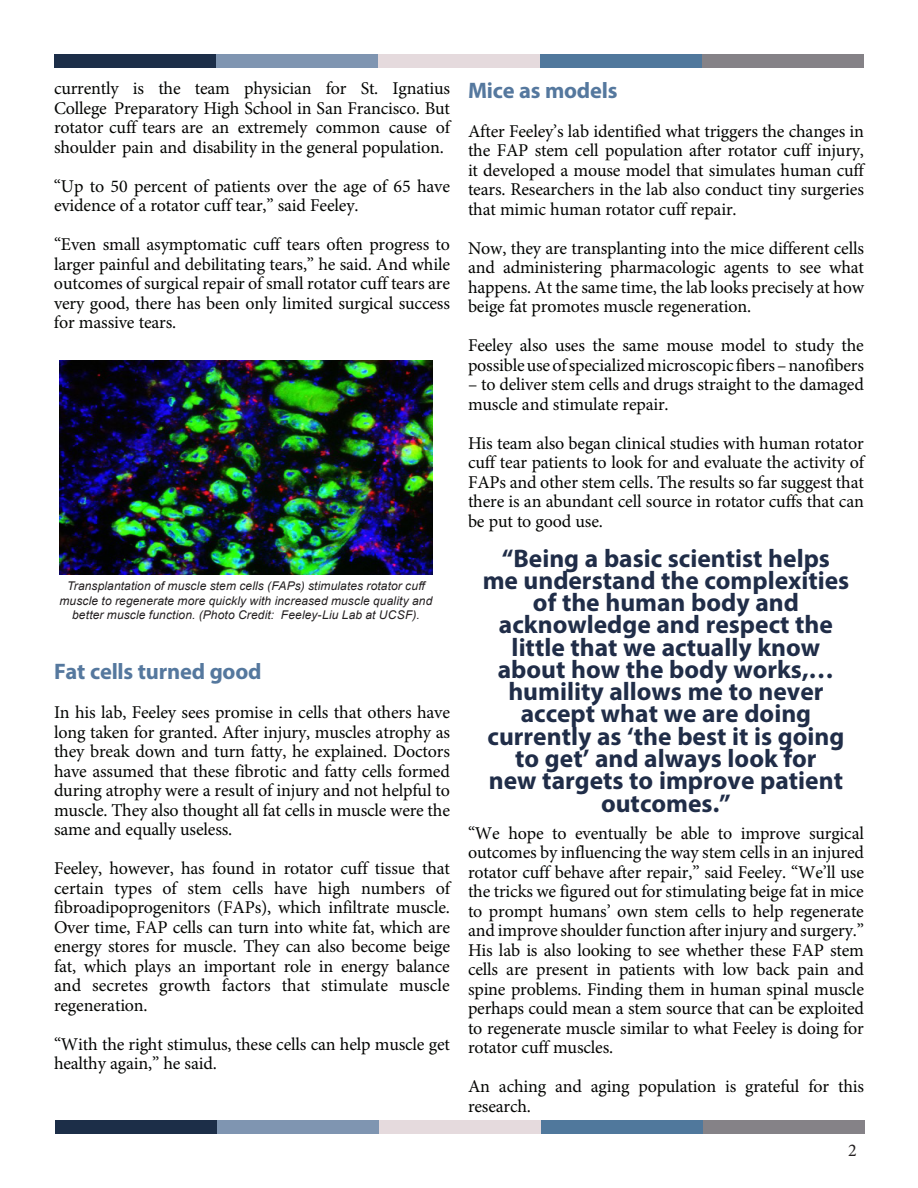
<style>
.page{position:relative;width:918px;height:1188px;background:#fff}
.page>*{position:absolute;margin:0;border:0;box-sizing:border-box;transform-origin:0 0}
.t1{font:700 25.5px/22.2px "Myriad Pro";color:#202d48;text-align:center}
.t2{font:700 22.5px "Myriad Pro";letter-spacing:-.01em;color:#55789e}
.t3{font:18px/19.5px "Minion Pro";letter-spacing:-.01em;color:#040503;text-align:justify}
.t4{font:18px "Minion Pro";color:#231f20}
.t5{font:italic 12px/14.4px "Arial";letter-spacing:.01em;color:#231f20;text-align:center}
</style>
<div class="page">
<div style="left:54px;top:54px;width:162px;height:14px;background:#1c2e48"></div>
<div style="left:216px;top:54px;width:162px;height:14px;background:#7f95b1"></div>
<div style="left:378px;top:54px;width:162px;height:14px;background:#e5dadd"></div>
<div style="left:540px;top:54px;width:162px;height:14px;background:#50789c"></div>
<div style="left:702px;top:54px;width:162px;height:14px;background:#858287"></div>
<div style="left:55px;top:1120px;width:162px;height:14px;background:#1c2e48"></div>
<div style="left:217px;top:1120px;width:162px;height:14px;background:#7f95b1"></div>
<div style="left:379px;top:1120px;width:162px;height:14px;background:#e5dadd"></div>
<div style="left:541px;top:1120px;width:162px;height:14px;background:#50789c"></div>
<div style="left:703px;top:1120px;width:162px;height:14px;background:#858287"></div>
<img style="left:59px;top:360px;width:374px;height:214px">
<p class="t3" style="left:54px;top:79px;width:399px">currently is the team physician for St. Ignatius College Preparatory High School in San Francisco. But rotator cuff tears are an extremely common cause of shoulder pain and disability in the general population.</p>
<p class="t3" style="left:54px;top:176px;width:398px">“Up to 50 percent of patients over the age of 65 have evidence of a rotator cuff tear,” said Feeley.</p>
<p class="t3" style="left:54px;top:235px;width:398px">“Even small asymptomatic cuff tears often progress to larger painful and debilitating tears,” he said. And while outcomes of surgical repair of small rotator cuff tears are very good, there has been only limited surgical success for massive tears.</p>
<p class="t5" style="left:60px;top:579px;width:374px">Transplantation of muscle stem cells (FAPs) stimulates rotator cuff muscle to regenerate more quickly with increased muscle quality and better muscle function. (Photo Credit: Feeley-Liu Lab at UCSF).</p>
<p class="t2" style="left:54px;top:657px;width:209px">Fat cells turned good</p>
<p class="t3" style="left:54px;top:703px;width:398px">In his lab, Feeley sees promise in cells that others have long taken for granted. After injury, muscles atrophy as they break down and turn fatty, he explained. Doctors have assumed that these fibrotic and fatty cells formed during atrophy were a result of injury and not helpful to muscle. They also thought all fat cells in muscle were the same and equally useless.</p>
<p class="t3" style="left:54px;top:859px;width:399px;text-align:left">Feeley, however, has found in rotator cuff tissue that certain types of stem cells have high numbers of fibroadipoprogenitors (FAPs), which infiltrate muscle.<br>Over time, FAP cells can turn into white fat, which are energy stores for muscle. They can also become beige fat, which plays an important role in energy balance and secretes growth factors that stimulate muscle regeneration.</p>
<p class="t3" style="left:54px;top:1034px;width:398px">“With the right stimulus, these cells can help muscle get healthy again,” he said.</p>
<p class="t2" style="left:468px;top:76px;width:151px">Mice as models</p>
<p class="t3" style="left:468px;top:121px;width:399px">After Feeley’s lab identified what triggers the changes in the FAP stem cell population after rotator cuff injury, it developed a mouse model that simulates human cuff tears. Researchers in the lab also conduct tiny surgeries that mimic human rotator cuff repair.</p>
<p class="t3" style="left:468px;top:238px;width:398px">Now, they are transplanting into the mice different cells and administering pharmacologic agents to see what happens. At the same time, the lab looks precisely at how beige fat promotes muscle regeneration.</p>
<p class="t3" style="left:468px;top:336px;width:398px">Feeley also uses the same mouse model to study the possible use of specialized microscopic fibers – nanofibers</p>
<p class="t3" style="left:468px;top:375px;width:397px">– to deliver stem cells and drugs straight to the damaged muscle and stimulate repair.</p>
<p class="t3" style="left:468px;top:433px;width:399px">His team also began clinical studies with human rotator cuff tear patients to look for and evaluate the activity of FAPs and other stem cells. The results so far suggest that there is an abundant cell source in rotator cuffs that can be put to good use.</p>
<p class="t1" style="left:483px;top:546px;width:368px">“Being a basic scientist helps me understand the complexities of the human body and acknowledge and respect the little that we actually know about how the body works,… humility allows me to never accept what we are doing currently as ‘the best it is going to get’ and always look for<br>new targets to improve patient outcomes.”</p>
<p class="t3" style="left:468px;top:823px;width:398px">“We hope to eventually be able to improve surgical outcomes by influencing the way stem cells in an injured rotator cuff behave after repair,” said Feeley. “We’ll use the tricks we figured out for stimulating beige fat in mice to prompt humans’ own stem cells to help regenerate and improve shoulder function after injury and surgery.”</p>
<p class="t3" style="left:468px;top:940px;width:398px">His lab is also looking to see whether these FAP stem cells are present in patients with low back pain and spine problems. Finding them in human spinal muscle perhaps could mean a stem source that can be exploited to regenerate muscle similar to what Feeley is doing for rotator cuff muscles.</p>
<p class="t3" style="left:468px;top:1077px;width:398px">An aching and aging population is grateful for this research.</p>
<p class="t4" style="left:848px;top:1138px;width:10px">2</p>
</div>
